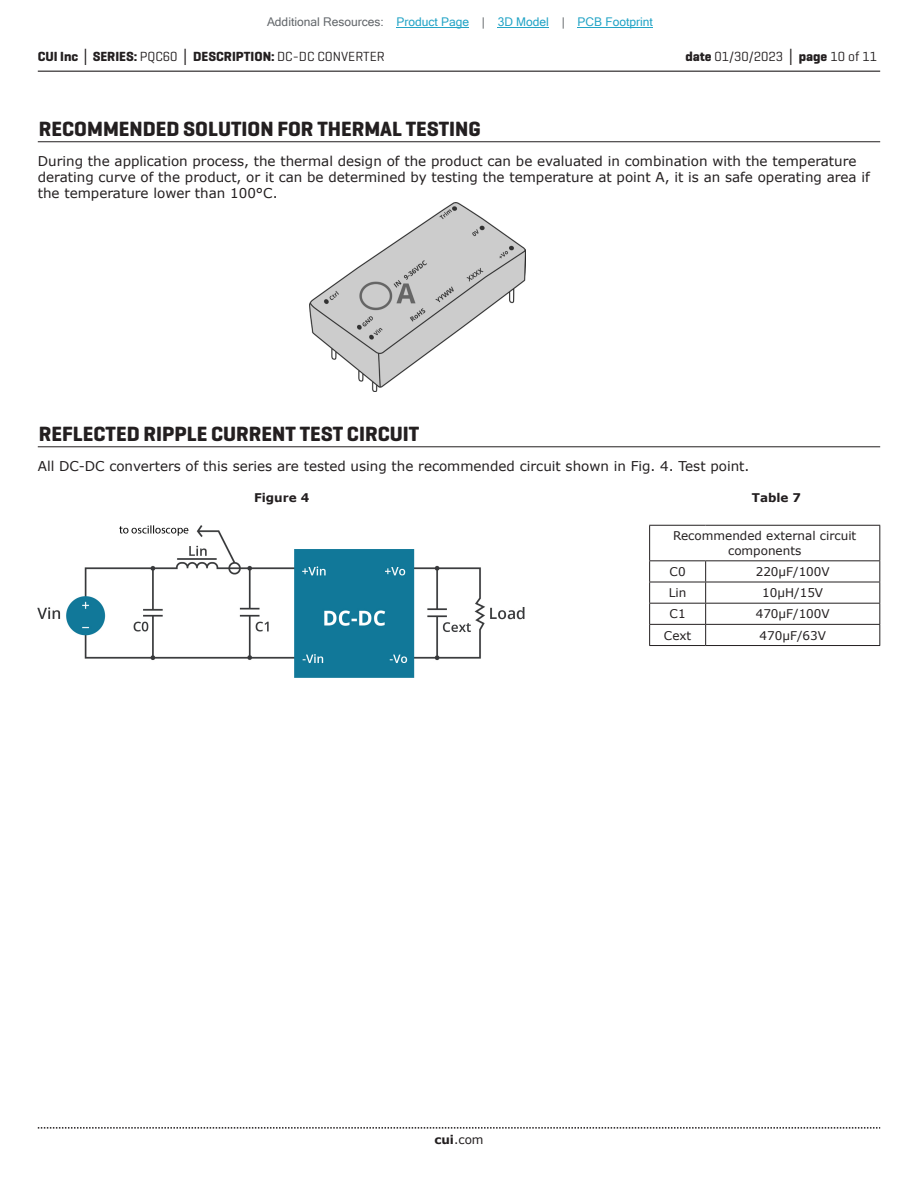
<style>
.page{position:relative;width:918px;height:1188px;background:#fff}
.page>*{position:absolute;margin:0;border:0;box-sizing:border-box;transform-origin:0 0}
.t1{font:700 21px "Geogrotesque";color:#231f20}
.t2{font:13.5px/16.2px "Verdana";color:#231f20}
.t3{font:700 13.5px "Geogrotesque";color:#231f20}
.t4{font:13.5px "Geogrotesque";color:#231f20}
.t5{font:12px/14.4px "Verdana";color:#231f20;text-align:center}
.t6{font:12px "Microsoft Sans Serif";color:#23a4c6}
.t7{font:700 12px "Verdana";color:#231f20}
.s1{color:#63676b}
.s2{font-family:"Verdana"}
.s3{font-weight:400}
.s4{font-weight:700}
.s5{font-family:"Verdana";font-weight:700}
</style>
<div class="page">
<hr style="left:38px;top:71px;width:842px;height:1px;background:#231f20">
<svg style="left:38px;top:1127px;width:842px;height:2px"></svg>
<hr style="left:38px;top:141px;width:842px;height:1px;background:#231f20">
<hr style="left:38px;top:446px;width:842px;height:1px;background:#231f20">
<hr style="left:649px;top:525px;width:57px;height:1px;background:#231f20">
<hr style="left:649px;top:526px;width:1px;height:34px;background:#231f20">
<hr style="left:706px;top:525px;width:174px;height:1px;background:#231f20">
<hr style="left:879px;top:526px;width:1px;height:34px;background:#231f20">
<hr style="left:649px;top:560px;width:57px;height:1px;background:#231f20">
<hr style="left:706px;top:560px;width:174px;height:1px;background:#231f20">
<hr style="left:649px;top:582px;width:57px;height:1px;background:#231f20">
<hr style="left:706px;top:582px;width:174px;height:1px;background:#231f20">
<hr style="left:649px;top:603px;width:57px;height:1px;background:#231f20">
<hr style="left:706px;top:603px;width:174px;height:1px;background:#231f20">
<hr style="left:649px;top:624px;width:57px;height:1px;background:#231f20">
<svg style="left:649px;top:561px;width:1px;height:84px"></svg>
<hr style="left:706px;top:624px;width:174px;height:1px;background:#231f20">
<svg style="left:705px;top:561px;width:1px;height:84px"></svg>
<svg style="left:879px;top:561px;width:1px;height:84px"></svg>
<hr style="left:649px;top:645px;width:57px;height:1px;background:#231f20">
<hr style="left:706px;top:645px;width:174px;height:1px;background:#231f20">
<img style="left:38px;top:525px;width:487px;height:153px">
<img style="left:309px;top:202px;width:217px;height:189px">
<hr style="left:397px;top:27px;width:72px;height:1px;background:#23a4c6">
<hr style="left:498px;top:27px;width:51px;height:1px;background:#23a4c6">
<hr style="left:578px;top:27px;width:75px;height:1px;background:#23a4c6">
<p class="t6" style="left:267px;top:15px;width:387px"><span class="s1">Additional Resources:</span> Product Page <span class="s1">|</span> 3D Model <span class="s1">|</span> PCB Footprint</p>
<p class="t3" style="left:38px;top:48px;width:349px">CUI Inc <span class="s2">│</span> SERIES: <span class="s3">PQC60</span> <span class="s2">│</span> DESCRIPTION: <span class="s3">DC-DC CONVERTER</span></p>
<p class="t4" style="left:685px;top:48px;width:193px"><span class="s4">date</span> 01/30/2023 <span class="s5">│</span> <span class="s4">page</span> 10 of 11</p>
<h1 class="t1" style="left:39px;top:116px;width:443px">RECOMMENDED SOLUTION FOR THERMAL TESTING</h1>
<p class="t2" style="left:38px;top:153px;width:834px">During the application process, the thermal design of the product can be evaluated in combination with the temperature derating curve of the product, or it can be determined by testing the temperature at point A, it is an safe operating area if the temperature lower than 100°C.</p>
<h1 class="t1" style="left:39px;top:421px;width:382px">REFLECTED RIPPLE CURRENT TEST CIRCUIT</h1>
<p class="t2" style="left:38px;top:458px;width:713px">All DC-DC converters of this series are tested using the recommended circuit shown in Fig. 4. Test point.</p>
<p class="t7" style="left:254px;top:489px;width:57px">Figure 4</p>
<p class="t7" style="left:752px;top:489px;width:51px">Table 7</p>
<p class="t5" style="left:673px;top:529px;width:185px">Recommended external circuit components</p>
<p class="t5" style="left:670px;top:564px;width:18px">C0</p>
<p class="t5" style="left:756px;top:564px;width:76px">220µF/100V</p>
<p class="t5" style="left:669px;top:585px;width:19px">Lin</p>
<p class="t5" style="left:762px;top:585px;width:62px">10µH/15V</p>
<p class="t5" style="left:670px;top:607px;width:18px">C1</p>
<p class="t5" style="left:756px;top:607px;width:76px">470µF/100V</p>
<p class="t5" style="left:664px;top:628px;width:29px">Cext</p>
<p class="t5" style="left:760px;top:628px;width:68px">470µF/63V</p>
<p class="t5" style="left:434px;top:1132px;width:51px"><span class="s4">cui</span>.com</p>
</div>
